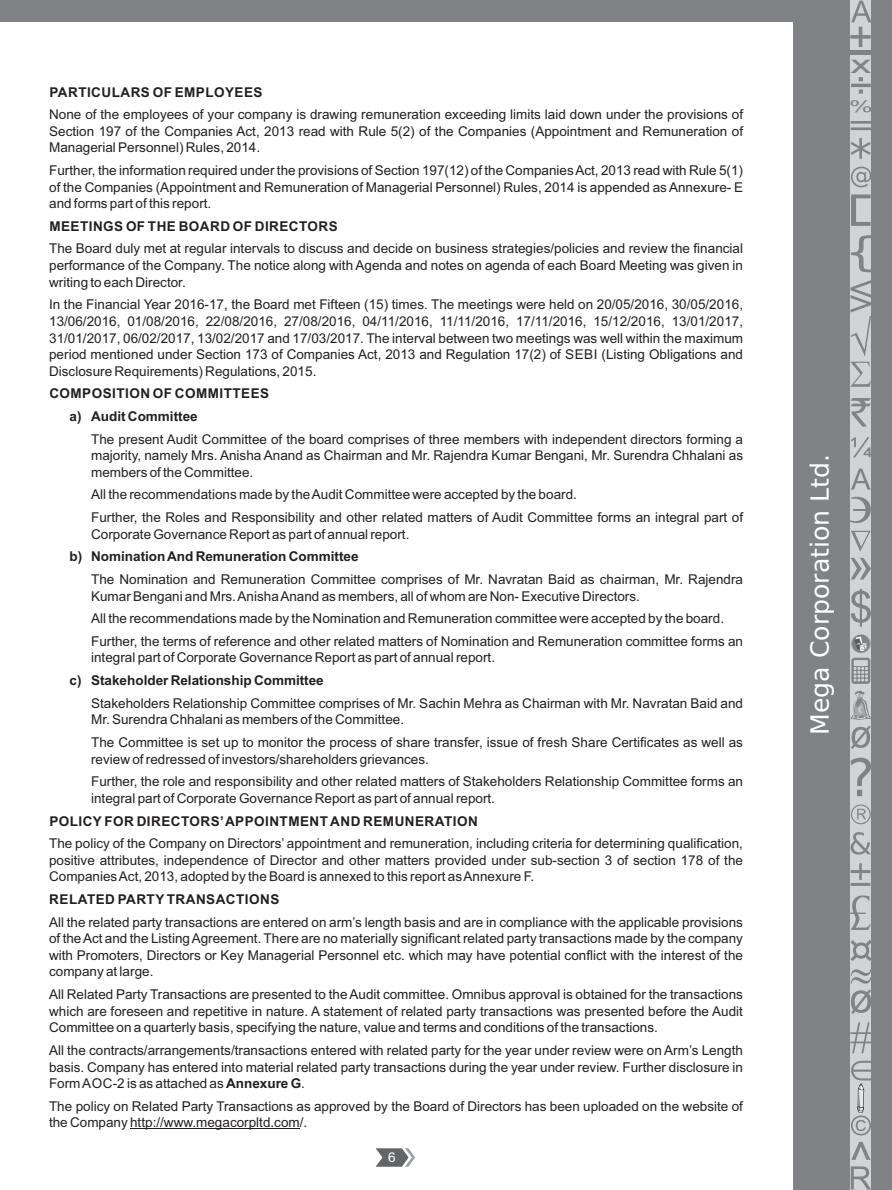
<style>
.page{position:relative;width:892px;height:1190px;background:#fff}
.page>*{position:absolute;margin:0;border:0;box-sizing:border-box;transform-origin:0 0}
.t1{font:42.9px "Arial";color:#808285}
.t2{font:25.2px "Rupee Foradian";color:#fff}
.t3{font:16.35px "Arial";color:#808285;scale:1.64 1}
.t4{font:13.5px/16.6px "Arial";color:#231f20;text-align:justify}
.t5{font:700 13.5px/22.6px "Arial";letter-spacing:.035em;color:#231f20}
.t6{font:700 13.5px "Arial";color:#231f20}
.t7{font:13.5px "Arial";color:#fff}
.s1{font-weight:700}
.s2{font-size:45.75px}
</style>
<div class="page">
<div style="left:0;top:0;width:891px;height:22px;background:#808285"></div>
<div style="left:793px;top:0;width:98px;height:1189px;background:#808285"></div>
<div style="left:850px;top:0;width:21px;height:1189px;background:#d1d3d4"></div>
<svg style="left:850px;top:138px;width:20px;height:21px"></svg>
<hr style="left:850px;top:121px;width:20px;height:3px;background:#808285">
<hr style="left:850px;top:127px;width:20px;height:3px;background:#808285">
<svg style="left:851px;top:166px;width:20px;height:21px"></svg>
<svg style="left:851px;top:398px;width:19px;height:28px"></svg>
<svg style="left:851px;top:194px;width:19px;height:32px"></svg>
<svg style="left:851px;top:235px;width:19px;height:37px"></svg>
<svg style="left:850px;top:1022px;width:21px;height:31px"></svg>
<svg style="left:850px;top:496px;width:20px;height:27px"></svg>
<svg style="left:850px;top:280px;width:21px;height:106px"></svg>
<svg style="left:850px;top:588px;width:20px;height:38px"></svg>
<svg style="left:851px;top:437px;width:20px;height:20px"></svg>
<svg style="left:851px;top:557px;width:20px;height:22px"></svg>
<svg style="left:858px;top:77px;width:4px;height:4px"></svg>
<hr style="left:851px;top:84px;width:19px;height:3px;background:#808285">
<svg style="left:858px;top:89px;width:4px;height:5px"></svg>
<svg style="left:851px;top:989px;width:20px;height:24px"></svg>
<svg style="left:851px;top:468px;width:19px;height:21px"></svg>
<svg style="left:850px;top:895px;width:20px;height:34px"></svg>
<svg style="left:851px;top:530px;width:19px;height:21px"></svg>
<svg style="left:851px;top:804px;width:19px;height:20px"></svg>
<svg style="left:850px;top:969px;width:21px;height:14px"></svg>
<svg style="left:850px;top:863px;width:20px;height:22px"></svg>
<svg style="left:850px;top:757px;width:21px;height:39px"></svg>
<svg style="left:850px;top:832px;width:21px;height:22px"></svg>
<svg style="left:850px;top:940px;width:21px;height:20px"></svg>
<svg style="left:851px;top:1px;width:20px;height:21px"></svg>
<svg style="left:850px;top:1166px;width:21px;height:23px"></svg>
<svg style="left:851px;top:1141px;width:19px;height:18px"></svg>
<svg style="left:850px;top:690px;width:21px;height:59px"></svg>
<svg style="left:851px;top:1060px;width:20px;height:75px"></svg>
<svg style="left:851px;top:634px;width:19px;height:49px"></svg>
<svg style="left:375px;top:1148px;width:40px;height:18px"></svg>
<p class="t5" style="left:49px;top:82px;width:214px">PARTICULARS OF EMPLOYEES</p>
<p class="t4" style="left:49px;top:107px;width:695px">None of the employees of your company is drawing remuneration exceeding limits laid down under the provisions of Section 197 of the Companies Act, 2013 read with Rule 5(2) of the Companies (Appointment and Remuneration of Managerial Personnel) Rules, 2014.</p>
<p class="t4" style="left:49px;top:163px;width:695px">Further, the information required under the provisions of Section 197(12) of the Companies Act, 2013 read with Rule 5(1) of the Companies (Appointment and Remuneration of Managerial Personnel) Rules, 2014 is appended as Annexure- E and forms part of this report.</p>
<p class="t5" style="left:49px;top:216px;width:290px">MEETINGS OF THE BOARD OF DIRECTORS</p>
<p class="t4" style="left:49px;top:241px;width:695px">The Board duly met at regular intervals to discuss and decide on business strategies/policies and review the financial performance of the Company. The notice along with Agenda and notes on agenda of each Board Meeting was given in writing to each Director.</p>
<p class="t4" style="left:49px;top:297px;width:695px">In the Financial Year 2016-17, the Board met Fifteen (15) times. The meetings were held on 20/05/2016, 30/05/2016, 13/06/2016, 01/08/2016, 22/08/2016, 27/08/2016, 04/11/2016, 11/11/2016, 17/11/2016, 15/12/2016, 13/01/2017, 31/01/2017, 06/02/2017, 13/02/2017 and 17/03/2017. The interval between two meetings was well within the maximum period mentioned under Section 173 of Companies Act, 2013 and Regulation 17(2) of SEBI (Listing Obligations and Disclosure Requirements) Regulations, 2015.</p>
<p class="t5" style="left:69px;top:383px;width:201px;text-indent:-20px">COMPOSITION OF COMMITTEES a) Audit Committee</p>
<p class="t4" style="left:91px;top:431px;width:653px">The present Audit Committee of the board comprises of three members with independent directors forming a majority, namely Mrs. Anisha Anand as Chairman and Mr. Rajendra Kumar Bengani, Mr. Surendra Chhalani as members of the Committee.</p>
<p class="t4" style="left:91px;top:484px;width:653px;line-height:22.6px">All the recommendations made by the Audit Committee were accepted by the board.<br>Further, the Roles and Responsibility and other related matters of Audit Committee forms an integral part of</p>
<p class="t4" style="left:91px;top:527px;width:320px">Corporate Governance Report as part of annual report.</p>
<p class="t6" style="left:69px;top:551px;width:290px">b) Nomination And Remuneration Committee</p>
<p class="t4" style="left:91px;top:572px;width:653px">The Nomination and Remuneration Committee comprises of Mr. Navratan Baid as chairman, Mr. Rajendra<br>Kumar Bengani and Mrs. Anisha Anand as members, all of whom are Non- Executive Directors.</p>
<p class="t4" style="left:91px;top:608px;width:653px;line-height:22.6px">All the recommendations made by the Nomination and Remuneration committee were accepted by the board.<br>Further, the terms of reference and other related matters of Nomination and Remuneration committee forms an</p>
<p class="t4" style="left:91px;top:650px;width:405px">integral part of Corporate Governance Report as part of annual report.</p>
<p class="t6" style="left:69px;top:675px;width:256px">c) Stakeholder Relationship Committee</p>
<p class="t4" style="left:91px;top:695px;width:653px">Stakeholders Relationship Committee comprises of Mr. Sachin Mehra as Chairman with Mr. Navratan Baid and<br>Mr. Surendra Chhalani as members of the Committee.</p>
<p class="t4" style="left:91px;top:735px;width:653px">The Committee is set up to monitor the process of share transfer, issue of fresh Share Certificates as well as review of redressed of investors/shareholders grievances.</p>
<p class="t4" style="left:91px;top:774px;width:653px">Further, the role and responsibility and other related matters of Stakeholders Relationship Committee forms an integral part of Corporate Governance Report as part of annual report.</p>
<p class="t5" style="left:49px;top:810px;width:430px">POLICY FOR DIRECTORS’APPOINTMENT AND REMUNERATION</p>
<p class="t4" style="left:49px;top:836px;width:695px">The policy of the Company on Directors’ appointment and remuneration, including criteria for determining qualification, positive attributes, independence of Director and other matters provided under sub-section 3 of section 178 of the Companies Act, 2013, adopted by the Board is annexed to this report as Annexure F.</p>
<p class="t5" style="left:49px;top:888px;width:231px">RELATED PARTY TRANSACTIONS</p>
<p class="t4" style="left:49px;top:914px;width:695px">All the related party transactions are entered on arm’s length basis and are in compliance with the applicable provisions of the Act and the Listing Agreement. There are no materially significant related party transactions made by the company with Promoters, Directors or Key Managerial Personnel etc. which may have potential conflict with the interest of the company at large.</p>
<p class="t4" style="left:49px;top:986px;width:695px">All Related Party Transactions are presented to the Audit committee. Omnibus approval is obtained for the transactions which are foreseen and repetitive in nature. A statement of related party transactions was presented before the Audit Committee on a quarterly basis, specifying the nature, value and terms and conditions of the transactions.</p>
<p class="t4" style="left:49px;top:1042px;width:695px">All the contracts/arrangements/transactions entered with related party for the year under review were on Arm’s Length basis. Company has entered into material related party transactions during the year under review. Further disclosure in Form AOC-2 is as attached as <span class="s1">Annexure G</span>.</p>
<p class="t4" style="left:49px;top:1098px;width:695px">The policy on Related Party Transactions as approved by the Board of Directors has been uploaded on the website of the Company http://www.megacorpltd.com/.</p>
<p class="t7" style="left:388px;top:1152px;width:9px">6</p>
<h1 class="t1" style="left:848px;top:21px;width:27px">+<span class="s2">-</span><sub>x</sub></h1>
<p class="t3" style="left:849px;top:100px;width:16px">%</p>
<h2 class="t2" style="left:809px;top:734px;width:282px;rotate:-90deg">Mega Corporation Ltd.</h2>
</div>
